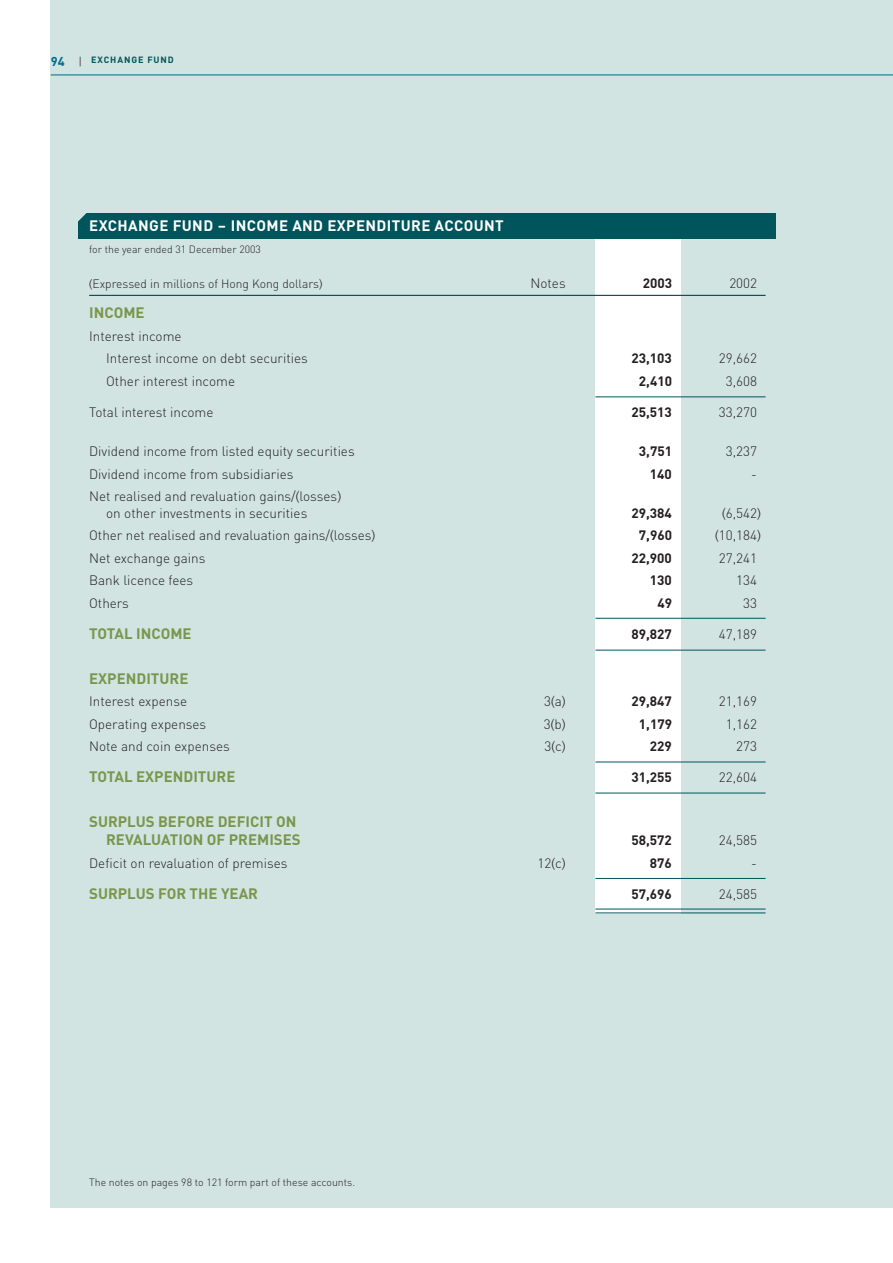
<style>
.page{position:relative;width:893px;height:1263px;background:#fff}
.page>*{position:absolute;margin:0;border:0;box-sizing:border-box;transform-origin:0 0}
.t1{font:700 15px/18px "DIN";color:#7a964d;text-align:right}
.t2{font:700 15px "DIN";letter-spacing:.025em;color:#fff}
.t3{font:300 13.5px/22.5px "DIN";color:#231f20}
.t4{font:700 13.5px "DIN";color:#231f20}
.t5{font:700 12.75px "DIN";color:#006b89}
.t6{font:300 12px "DIN";color:#231f20}
.t7{font:300 10.5px "DIN";color:#231f20}
.t8{font:700 9px "DIN";letter-spacing:.1em;color:#00545b}
.s1{font-family:"Frutiger"}
</style>
<div class="page">
<div style="left:51px;top:0;width:841px;height:1208px;background:#d1e4e1"></div>
<hr style="left:51px;top:74px;width:841px;height:1px;background:#006b89">
<div style="left:595px;top:233px;width:85px;height:680px;background:#fff"></div>
<div style="left:78px;top:213px;width:698px;height:25px;background:#00545b"></div>
<svg style="left:78px;top:213px;width:9px;height:8px"></svg>
<hr style="left:595px;top:397px;width:170px;height:1px;background:#00545b">
<hr style="left:595px;top:618px;width:170px;height:1px;background:#00545b">
<hr style="left:595px;top:650px;width:170px;height:1px;background:#00545b">
<hr style="left:595px;top:878px;width:170px;height:1px;background:#00545b">
<hr style="left:595px;top:762px;width:170px;height:1px;background:#00545b">
<hr style="left:595px;top:793px;width:170px;height:1px;background:#00545b">
<hr style="left:595px;top:913px;width:170px;height:1px;background:#00545b">
<hr style="left:595px;top:909px;width:170px;height:1px;background:#00545b">
<hr style="left:89px;top:295px;width:676px;height:1px;background:#00545b">
<p class="t5" style="left:51px;top:57px;width:15px">94</p>
<p class="t8" style="left:91px;top:57px;width:84px">EXCHANGE FUND</p>
<p class="t2" style="left:89px;top:220px;width:416px">EXCHANGE FUND - INCOME AND EXPENDITURE ACCOUNT</p>
<p class="t7" style="left:89px;top:245px;width:173px">for the year ended 31 December 2003</p>
<p class="t6" style="left:89px;top:279px;width:235px"><span class="s1">(</span>Expressed in millions of Hong Kong dollars<span class="s1">)</span></p>
<p class="t3" style="left:530px;top:273px;width:37px">Notes</p>
<p class="t4" style="left:642px;top:278px;width:31px">2003</p>
<p class="t3" style="left:729px;top:273px;width:29px">2002</p>
<p class="t1" style="left:89px;top:306px;width:57px">INCOME</p>
<p class="t3" style="left:106px;top:326px;width:203px;text-indent:-17px">Interest income<br>Interest income on debt securities</p>
<p class="t4" style="left:631px;top:354px;width:42px">23,103</p>
<p class="t3" style="left:718px;top:349px;width:40px">29,662</p>
<p class="t3" style="left:106px;top:371px;width:130px">Other interest income</p>
<p class="t4" style="left:639px;top:376px;width:35px">2,410</p>
<p class="t3" style="left:726px;top:371px;width:33px">3,608</p>
<p class="t3" style="left:89px;top:402px;width:126px">Total interest income</p>
<p class="t4" style="left:631px;top:407px;width:42px">25,513</p>
<p class="t3" style="left:718px;top:402px;width:40px">33,270</p>
<p class="t3" style="left:89px;top:442px;width:267px">Dividend income from listed equity securities</p>
<p class="t4" style="left:639px;top:447px;width:35px">3,751</p>
<p class="t3" style="left:726px;top:442px;width:33px">3,237</p>
<p class="t3" style="left:89px;top:464px;width:206px">Dividend income from subsidiaries</p>
<p class="t4" style="left:650px;top:469px;width:23px">140</p>
<p class="t3" style="left:751px;top:464px;width:7px">-</p>
<p class="t3" style="left:106px;top:490px;width:236px;line-height:16.5px;text-indent:-17px">Net realised and revaluation gains/<span class="s1">(</span>losses<span class="s1">) </span>on other investments in securities</p>
<p class="t4" style="left:631px;top:508px;width:42px">29,384</p>
<p class="t3" style="left:722px;top:503px;width:40px"><span class="s1">(</span>6,542<span class="s1">)</span></p>
<p class="t3" style="left:89px;top:526px;width:288px">Other net realised and revaluation gains/<span class="s1">(</span>losses<span class="s1">)</span></p>
<p class="t4" style="left:639px;top:531px;width:35px">7,960</p>
<p class="t3" style="left:715px;top:526px;width:47px"><span class="s1">(</span>10,184<span class="s1">)</span></p>
<p class="t3" style="left:89px;top:548px;width:118px">Net exchange gains</p>
<p class="t4" style="left:631px;top:553px;width:42px">22,900</p>
<p class="t3" style="left:718px;top:548px;width:40px">27,241</p>
<p class="t3" style="left:89px;top:571px;width:106px">Bank licence fees</p>
<p class="t4" style="left:650px;top:576px;width:23px">130</p>
<p class="t3" style="left:736px;top:571px;width:22px">134</p>
<p class="t3" style="left:89px;top:593px;width:41px">Others</p>
<p class="t4" style="left:657px;top:598px;width:16px">49</p>
<p class="t3" style="left:743px;top:593px;width:15px">33</p>
<p class="t1" style="left:89px;top:626px;width:104px">TOTAL INCOME</p>
<p class="t4" style="left:631px;top:629px;width:42px">89,827</p>
<p class="t3" style="left:718px;top:624px;width:40px">47,189</p>
<p class="t1" style="left:89px;top:671px;width:101px">EXPENDITURE</p>
<p class="t3" style="left:89px;top:692px;width:99px">Interest expense</p>
<p class="t3" style="left:544px;top:692px;width:23px">3<span class="s1">(</span>a<span class="s1">)</span></p>
<p class="t4" style="left:631px;top:697px;width:42px">29,847</p>
<p class="t3" style="left:718px;top:692px;width:40px">21,169</p>
<p class="t3" style="left:89px;top:714px;width:119px">Operating expenses</p>
<p class="t3" style="left:544px;top:714px;width:23px">3<span class="s1">(</span>b<span class="s1">)</span></p>
<p class="t4" style="left:639px;top:719px;width:35px">1,179</p>
<p class="t3" style="left:726px;top:714px;width:33px">1,162</p>
<p class="t3" style="left:89px;top:737px;width:142px">Note and coin expenses</p>
<p class="t3" style="left:544px;top:737px;width:23px">3<span class="s1">(</span>c<span class="s1">)</span></p>
<p class="t4" style="left:650px;top:742px;width:23px">229</p>
<p class="t3" style="left:736px;top:737px;width:22px">273</p>
<p class="t1" style="left:89px;top:769px;width:148px">TOTAL EXPENDITURE</p>
<p class="t4" style="left:631px;top:773px;width:42px">31,255</p>
<p class="t3" style="left:718px;top:768px;width:40px">22,604</p>
<p class="t1" style="left:89px;top:814px;width:213px">SURPLUS BEFORE DEFICIT ON<br>REVALUATION OF PREMISES</p>
<p class="t4" style="left:631px;top:836px;width:42px">58,572</p>
<p class="t3" style="left:718px;top:831px;width:40px">24,585</p>
<p class="t3" style="left:89px;top:853px;width:200px">Deficit on revaluation of premises</p>
<p class="t3" style="left:537px;top:853px;width:30px">12<span class="s1">(</span>c<span class="s1">)</span></p>
<p class="t4" style="left:650px;top:858px;width:23px">876</p>
<p class="t3" style="left:751px;top:853px;width:7px">-</p>
<p class="t1" style="left:89px;top:886px;width:170px">SURPLUS FOR THE YEAR</p>
<p class="t4" style="left:631px;top:889px;width:42px">57,696</p>
<p class="t3" style="left:718px;top:884px;width:40px">24,585</p>
<p class="t7" style="left:89px;top:1179px;width:267px">The notes on pages 98 to 121 form part of these accounts.</p>
</div>
